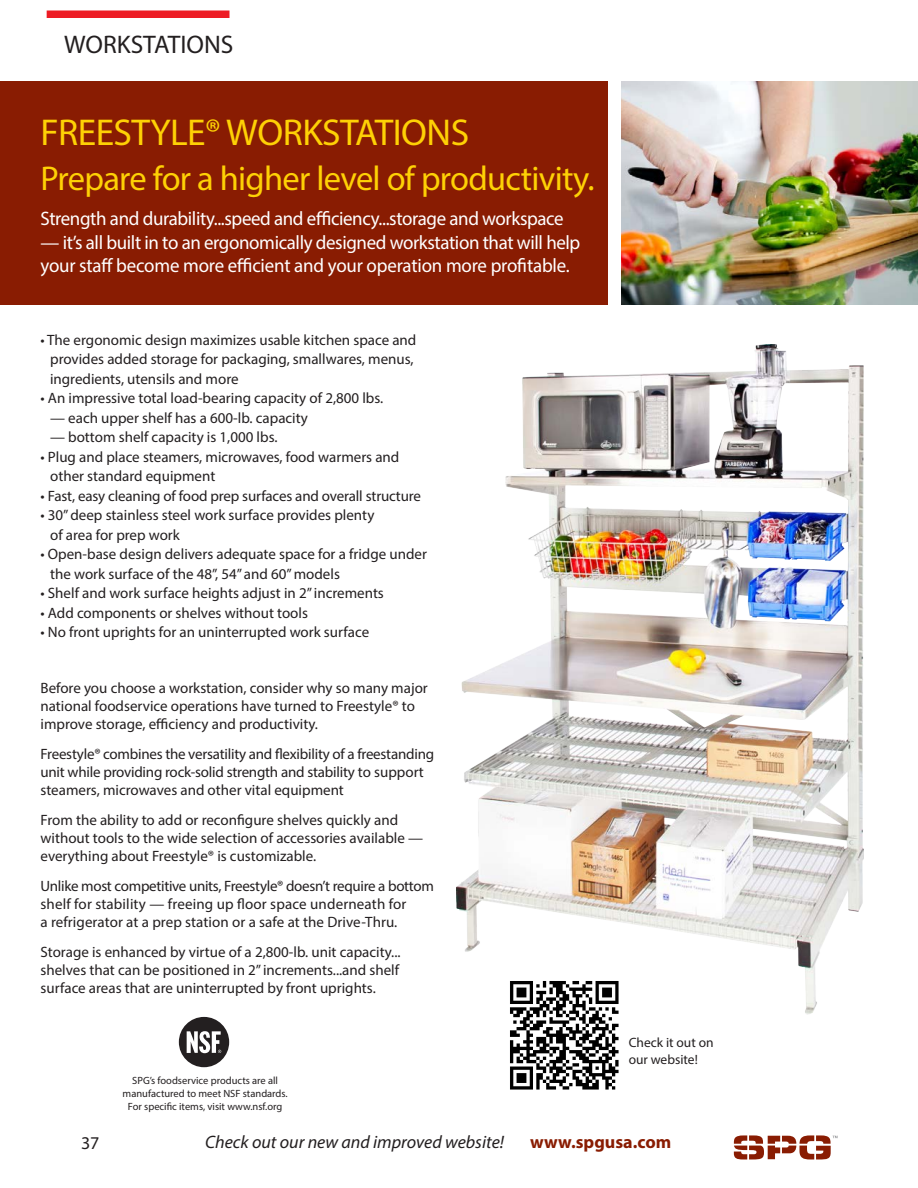
<style>
.page{position:relative;width:918px;height:1188px;background:#fff}
.page>*{position:absolute;margin:0;border:0;box-sizing:border-box;transform-origin:0 0}
.t1{font:37.5px "Myriad Pro";letter-spacing:-.015em;color:#fed105}
.t2{font:34.5px "Myriad Pro";letter-spacing:-.02em;color:#fed105}
.t3{font:25.5px "Myriad Pro";color:#231f20}
.t4{font:19.5px/23.4px "Myriad Pro";letter-spacing:-.02em;color:#fff}
.t5{font:italic 18px "Myriad Pro";color:#231f20}
.t6{font:700 18px "Myriad Pro";color:#891c02}
.t7{font:18px "Myriad Pro";color:#231f20}
.t8{font:15px/18px "Myriad Pro";color:#231f20}
.t9{font:13.5px/16.2px "Myriad Pro";color:#231f20}
.t10{font:10.5px/12.6px "Myriad Pro";color:#231f20;text-align:center}
</style>
<div class="page">
<div style="left:47px;top:10px;width:183px;height:8px;background:#ed1c24"></div>
<svg style="left:734px;top:1135px;width:104px;height:24px"></svg>
<img style="left:621px;top:81px;width:297px;height:224px">
<div style="left:0;top:81px;width:608px;height:224px;background:#891c02"></div>
<img style="left:456px;top:345px;width:407px;height:670px">
<div style="left:179px;top:1017px;width:50px;height:50px;background:#231f20;border-radius:50%"></div>
<svg style="left:187px;top:1031px;width:34px;height:22px"></svg>
<img style="left:495px;top:965px;width:140px;height:125px">
<p class="t3" style="left:64px;top:29px;width:171px">WORKSTATIONS</p>
<p class="t1" style="left:40px;top:109px;width:430px">FREESTYLE® WORKSTATIONS</p>
<p class="t2" style="left:40px;top:157px;width:556px">Prepare for a higher level of productivity.</p>
<p class="t4" style="left:40px;top:207px;width:525px">Strength and durability...speed and efficiency...storage and workspace</p>
<p class="t4" style="left:40px;top:230px;width:541px">— it’s all built in to an ergonomically designed workstation that will help your staff become more efficient and your operation more profitable.</p>
<p class="t8" style="left:50px;top:330px;width:368px;line-height:19.5px;text-indent:-10px">• The ergonomic design maximizes usable kitchen space and provides added storage for packaging, smallwares, menus, ingredients, utensils and more</p>
<p class="t8" style="left:40px;top:389px;width:344px">• An impressive total load-bearing capacity of 2,800 lbs.</p>
<p class="t8" style="left:50px;top:408px;width:259px">— each upper shelf has a 600-lb. capacity</p>
<p class="t8" style="left:50px;top:428px;width:229px">— bottom shelf capacity is 1,000 lbs.</p>
<p class="t8" style="left:50px;top:447px;width:351px;line-height:19.5px;text-indent:-10px">• Plug and place steamers, microwaves, food warmers and other standard equipment</p>
<p class="t8" style="left:40px;top:486px;width:382px">• Fast, easy cleaning of food prep surfaces and overall structure</p>
<p class="t8" style="left:50px;top:505px;width:326px;line-height:19.5px;text-indent:-10px">• 30” deep stainless steel work surface provides plenty of area for prep work</p>
<p class="t8" style="left:50px;top:544px;width:378px;line-height:19.5px;text-indent:-10px">• Open-base design delivers adequate space for a fridge under the work surface of the 48”, 54” and 60” models</p>
<p class="t8" style="left:40px;top:584px;width:345px">• Shelf and work surface heights adjust in 2” increments</p>
<p class="t8" style="left:40px;top:603px;width:269px">• Add components or shelves without tools</p>
<p class="t8" style="left:40px;top:623px;width:330px">• No front uprights for an uninterrupted work surface</p>
<p class="t8" style="left:40px;top:679px;width:389px">Before you choose a workstation, consider why so many major national foodservice operations have turned to Freestyle® to improve storage, efficiency and productivity.</p>
<p class="t8" style="left:40px;top:745px;width:395px">Freestyle® combines the versatility and flexibility of a freestanding unit while providing rock-solid strength and stability to support steamers, microwaves and other vital equipment</p>
<p class="t8" style="left:40px;top:811px;width:384px">From the ability to add or reconfigure shelves quickly and without tools to the wide selection of accessories available — everything about Freestyle® is customizable.</p>
<p class="t8" style="left:40px;top:877px;width:395px">Unlike most competitive units, Freestyle® doesn’t require a bottom shelf for stability — freeing up floor space underneath for<br>a refrigerator at a prep station or a safe at the Drive-Thru.</p>
<p class="t8" style="left:40px;top:943px;width:362px;text-align:justify">Storage is enhanced by virtue of a 2,800-lb. unit capacity... shelves that can be positioned in 2” increments...and shelf surface areas that are uninterrupted by front uprights.</p>
<p class="t10" style="left:123px;top:1074px;width:167px">SPG’s foodservice products are all manufactured to meet NSF standards.<br>For specific items, visit www.nsf.org</p>
<p class="t9" style="left:629px;top:1035px;width:86px">Check it out on our website!</p>
<p class="t7" style="left:81px;top:1132px;width:20px">37</p>
<p class="t5" style="left:205px;top:1131px;width:300px">Check out our new and improved website!</p>
<p class="t6" style="left:530px;top:1130px;width:142px">www.spgusa.com</p>
</div>
